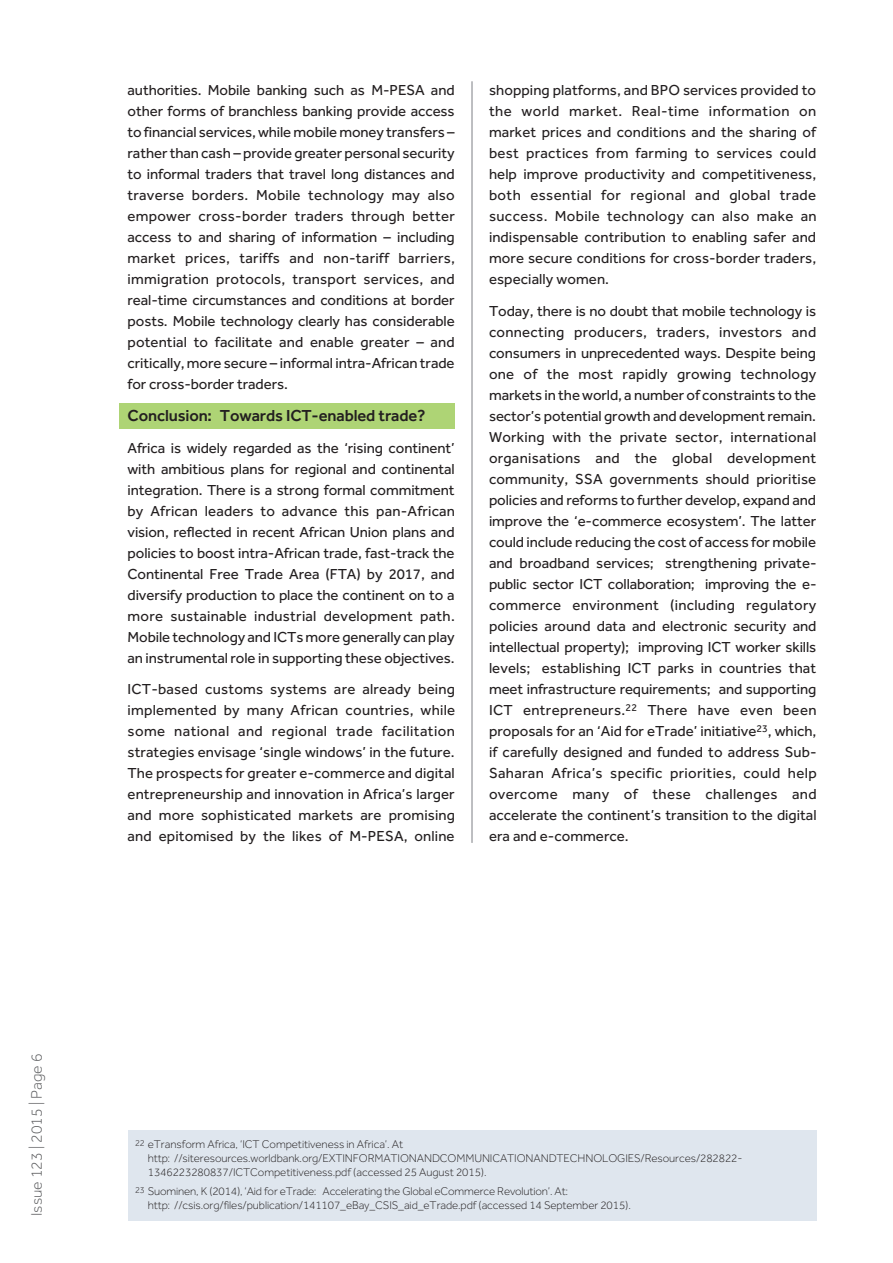
<style>
.page{position:relative;width:893px;height:1263px;background:#fff}
.page>*{position:absolute;margin:0;border:0;box-sizing:border-box;transform-origin:0 0}
.t1{font:500 16.5px "Effra";letter-spacing:-.005em;color:#231f20}
.t2{font:300 15.75px "Effra";color:#57585a}
.t3{font:15px/21px "Effra";color:#231f20;text-align:justify}
.t4{font:300 11.55px/14.2px "Effra";letter-spacing:-.01em;color:#231f20}
.s1{font-size:9px}
</style>
<div class="page">
<div style="left:119px;top:403px;width:336px;height:26px;background:#aed475"></div>
<hr style="left:471px;top:81px;width:2px;height:762px;background:#a8a9ad">
<div style="left:128px;top:1130px;width:688px;height:90px;background:#dfe6ee"></div>
<p class="t3" style="left:128px;top:80px;width:329px">authorities. Mobile banking such as M-PESA and other forms of branchless banking provide access to financial services, while mobile money transfers – rather than cash – provide greater personal security to informal traders that travel long distances and traverse borders. Mobile technology may also empower cross-border traders through better access to and sharing of information – including market prices, tariffs and non-tariff barriers, immigration protocols, transport services, and real-time circumstances and conditions at border posts. Mobile technology clearly has considerable potential to facilitate and enable greater – and critically, more secure – informal intra-African trade for cross-border traders.</p>
<p class="t1" style="left:128px;top:406px;width:300px">Conclusion: Towards ICT-enabled trade?</p>
<p class="t3" style="left:128px;top:437px;width:329px">Africa is widely regarded as the ‘rising continent’ with ambitious plans for regional and continental integration. There is a strong formal commitment by African leaders to advance this pan-African vision, reflected in recent African Union plans and policies to boost intra-African trade, fast-track the Continental Free Trade Area (FTA) by 2017, and diversify production to place the continent on to a more sustainable industrial development path.<br>Mobile technology and ICTs more generally can play an instrumental role in supporting these objectives.</p>
<p class="t3" style="left:128px;top:678px;width:329px">ICT-based customs systems are already being implemented by many African countries, while some national and regional trade facilitation strategies envisage ‘single windows’ in the future.<br>The prospects for greater e-commerce and digital entrepreneurship and innovation in Africa’s larger and more sophisticated markets are promising and epitomised by the likes of M-PESA, online</p>
<p class="t3" style="left:489px;top:80px;width:329px">shopping platforms, and BPO services provided to the world market. Real-time information on market prices and conditions and the sharing of best practices from farming to services could help improve productivity and competitiveness, both essential for regional and global trade success. Mobile technology can also make an indispensable contribution to enabling safer and more secure conditions for cross-border traders, especially women.</p>
<p class="t3" style="left:489px;top:300px;width:329px">Today, there is no doubt that mobile technology is connecting producers, traders, investors and consumers in unprecedented ways. Despite being one of the most rapidly growing technology markets in the world, a number of constraints to the sector’s potential growth and development remain.<br>Working with the private sector, international organisations and the global development community, SSA governments should prioritise policies and reforms to further develop, expand and improve the ‘e-commerce ecosystem’. The latter could include reducing the cost of access for mobile and broadband services; strengthening private&shy;public sector ICT collaboration; improving the e&shy;commerce environment (including regulatory policies around data and electronic security and intellectual property); improving ICT worker skills levels; establishing ICT parks in countries that meet infrastructure requirements; and supporting ICT entrepreneurs.<sup>22</sup> There have even been proposals for an ‘Aid for eTrade’ initiative<sup>23</sup>, which, if carefully designed and funded to address Sub-Saharan Africa’s specific priorities, could help overcome many of these challenges and accelerate the continent’s transition to the digital era and e-commerce.</p>
<p class="t2" style="left:28px;top:1216px;width:164px;rotate:-90deg">Issue 123 | 2015 | Page 6</p>
<p class="t4" style="left:148px;top:1136px;width:596px;text-indent:-13px"><span class="s1">22</span> eTransform Africa, ‘ICT Competitiveness in Africa’. At http://siteresources.worldbank.org/EXTINFORMATIONANDCOMMUNICATIONANDTECHNOLOGIES/Resources/282822-<br>1346223280837/ICTCompetitiveness.pdf (accessed 25 August 2015).</p>
<p class="t4" style="left:148px;top:1183px;width:485px;text-indent:-13px"><span class="s1">23</span> Suominen, K (2014), ‘Aid for eTrade: Accelerating the Global eCommerce Revolution’. At: http://csis.org/files/publication/141107_eBay_CSIS_aid_eTrade.pdf (accessed 14 September 2015).</p>
</div>
